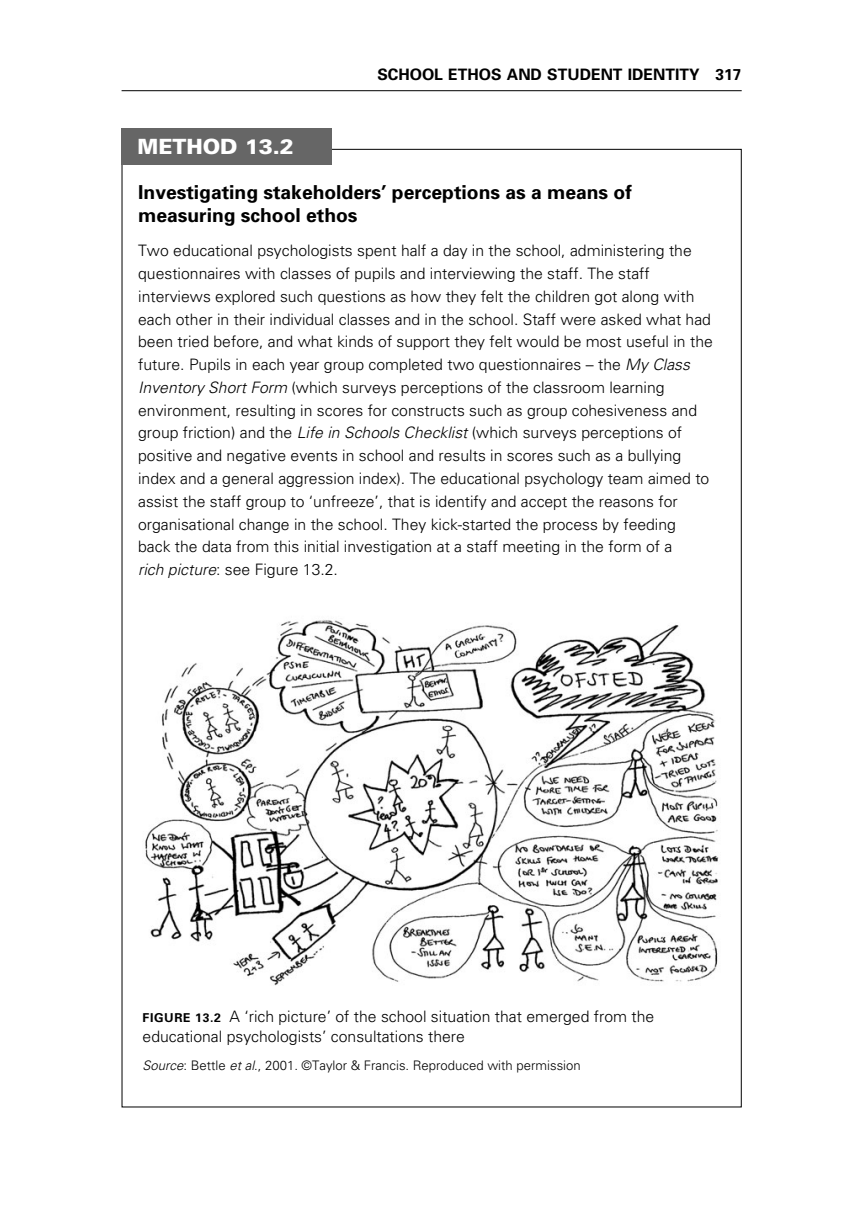
<style>
.page{position:relative;width:864px;height:1221px;background:#fff}
.page>*{position:absolute;margin:0;border:0;box-sizing:border-box;transform-origin:0 0}
.t1{font:900 21px "Univers";color:#fff}
.t2{font:700 19.25px/22.8px "Univers";color:#000}
.t3{font:300 15.75px/22.8px "Univers";color:#000}
.t4{font:700 15.75px "Univers";color:#000}
.t5{font:300 13.12px "Univers";color:#000}
.s1{font-style:italic}
.s2{font-weight:700;font-size:12.25px}
</style>
<div class="page">
<hr style="left:121px;top:90px;width:620px;height:1px;background:#000">
<div style="left:121px;top:128px;width:210px;height:37px;background:#666"></div>
<img style="left:145px;top:620px;width:574px;height:366px">
<h1 class="t1" style="left:137px;top:139px;width:158px">METHOD 13.2</h1>
<p class="t4" style="left:377px;top:68px;width:366px">SCHOOL ETHOS AND STUDENT IDENTITY 317</p>
<p class="t2" style="left:138px;top:183px;width:495px">Investigating stakeholders’ perceptions as a means of measuring school ethos</p>
<p class="t3" style="left:138px;top:241px;width:576px">Two educational psychologists spent half a day in the school, administering the questionnaires with classes of pupils and interviewing the staff. The staff interviews explored such questions as how they felt the children got along with each other in their individual classes and in the school. Staff were asked what had been tried before, and what kinds of support they felt would be most useful in the future. Pupils in each year group completed two questionnaires – the <span class="s1">My Class Inventory Short Form</span>(which surveys perceptions of the classroom learning environment, resulting in scores for constructs such as group cohesiveness and group friction) and the <span class="s1">Life in Schools Checklist</span> (which surveys perceptions of positive and negative events in school and results in scores such as a bullying index and a general aggression index). The educational psychology team aimed to assist the staff group to ‘unfreeze’, that is identify and accept the reasons for organisational change in the school. They kick-started the process by feeding<br>back the data from this initial investigation at a staff meeting in the form of a<br><span class="s1">rich picture</span>: see Figure 13.2.</p>
<p class="t3" style="left:142px;top:1008px;width:513px;line-height:19.2px"><span class="s2">FIGURE 13.2</span> A ‘rich picture’ of the school situation that emerged from the educational psychologists’ consultations there</p>
<p class="t5" style="left:142px;top:1060px;width:439px"><span class="s1">Source</span>: Bettle <span class="s1">et al</span>., 2001. ©Taylor &amp; Francis. Reproduced with permission</p>
</div>
